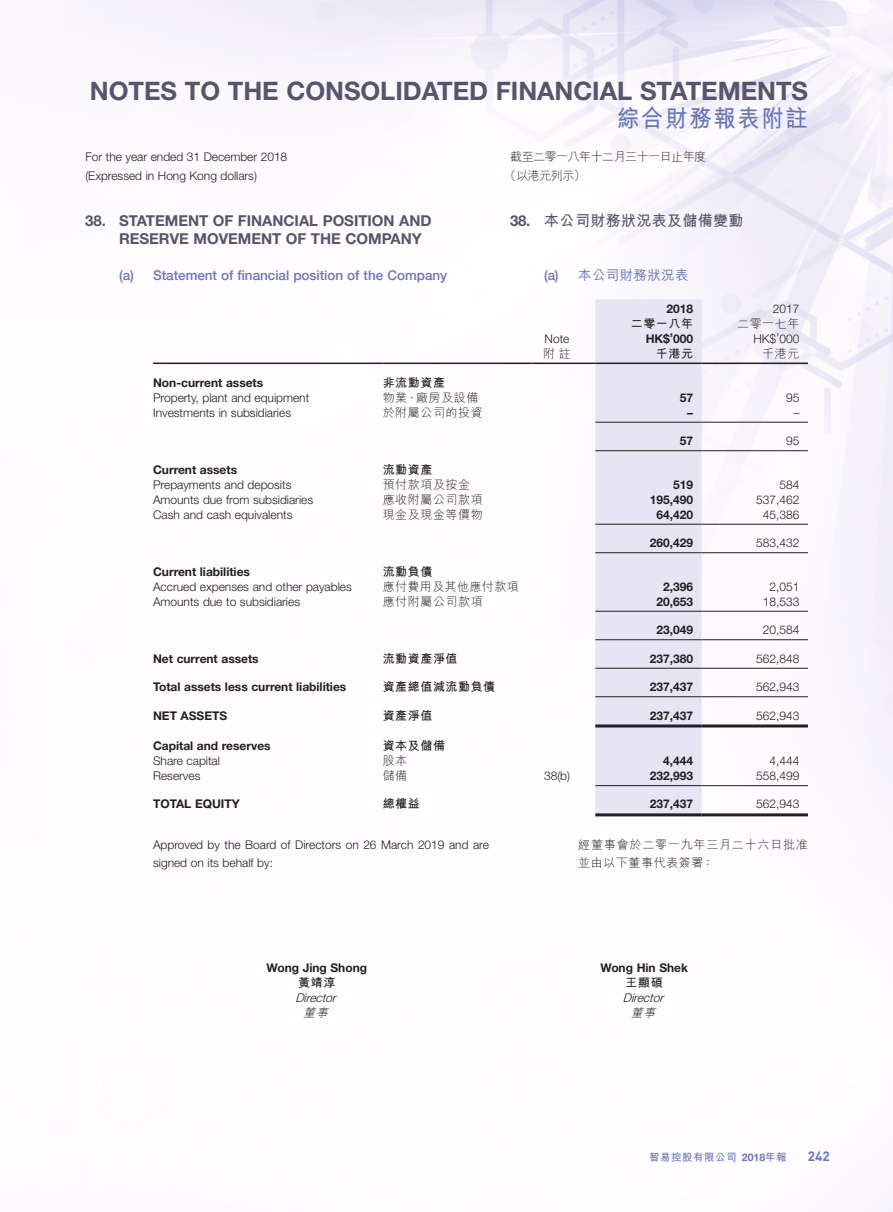
<style>
.page{position:relative;width:893px;height:1212px;background:#fff}
.page>*{position:absolute;margin:0;border:0;box-sizing:border-box;transform-origin:0 0}
.t1{font:700 25.5px "Helvetica Neue LT Std";color:#57556c}
.t2{font:700 24px "M Hei HK";letter-spacing:.08em;color:#6975c0;scale:.93 1}
.Heading_1{font:700 15px "Helvetica Neue LT Std";color:#57556c}
.C_Heading_1{font:700 15px "M Hei HK";letter-spacing:.025em;color:#57556c}
.C_Heading_1-2{font:700 15px "Helvetica Neue LT Std";color:#57556c}
.Heading_2{font:500 13.5px "Helvetica Neue LT Std";color:#6975c0}
.C_Heading_2{font:500 13.5px "M Hei HK";letter-spacing:.025em;color:#6975c0}
.t3{font:700 13.5px "DIN";color:#6975c0}
.C_Heading_2-2{font:500 13.5px "Helvetica Neue LT Std";color:#6975c0}
.Body_Text{font:300 12px/18.5px "Helvetica Neue LT Std";color:#231f20}
.Body_Text-2{font:700 12px "Helvetica Neue LT Std";color:#231f20}
.Body_Text-3{font:300 12px "M Hei HK";letter-spacing:.05em;color:#231f20}
.Body_Text-4{font:700 12px "M Hei HK";letter-spacing:.05em;color:#231f20}
.C_Body_Text{font:300 12px/18px "M Hei HK";letter-spacing:.05em;color:#231f20}
.C_Body_Text-2{font:300 12px/18.5px "M Hei HK";letter-spacing:-.04em;color:#231f20}
.Body_Text-5{font:italic 300 12px "Helvetica Neue LT Std";color:#231f20}
.Body_Text-6{font:italic 300 12px "M Hei HK";color:#231f20}
.t4{font:700 10.5px "M Hei HK";letter-spacing:.05em;color:#6975c0}
.t5{font:700 10.5px "Helvetica Neue LT Std";color:#6975c0}
.s1{font-family:"M Hei HK"}
</style>
<div class="page">
<div style="left:595px;top:300px;width:107px;height:513px;background:#e7e4f4"></div>
<hr style="left:153px;top:363px;width:230px;height:1px;background:#231f20">
<hr style="left:383px;top:363px;width:148px;height:1px;background:#231f20">
<hr style="left:531px;top:363px;width:64px;height:1px;background:#231f20">
<hr style="left:595px;top:363px;width:107px;height:1px;background:#231f20">
<hr style="left:702px;top:363px;width:106px;height:1px;background:#231f20">
<hr style="left:595px;top:422px;width:107px;height:1px;background:#231f20">
<hr style="left:702px;top:422px;width:106px;height:1px;background:#231f20">
<hr style="left:595px;top:450px;width:107px;height:1px;background:#231f20">
<hr style="left:702px;top:450px;width:106px;height:1px;background:#231f20">
<hr style="left:595px;top:524px;width:107px;height:1px;background:#231f20">
<hr style="left:702px;top:524px;width:106px;height:1px;background:#231f20">
<hr style="left:595px;top:552px;width:107px;height:1px;background:#231f20">
<hr style="left:702px;top:552px;width:106px;height:1px;background:#231f20">
<hr style="left:595px;top:611px;width:107px;height:1px;background:#231f20">
<hr style="left:702px;top:611px;width:106px;height:1px;background:#231f20">
<hr style="left:595px;top:639px;width:107px;height:1px;background:#231f20">
<hr style="left:702px;top:639px;width:106px;height:1px;background:#231f20">
<hr style="left:595px;top:668px;width:107px;height:1px;background:#231f20">
<hr style="left:702px;top:668px;width:106px;height:1px;background:#231f20">
<hr style="left:595px;top:696px;width:107px;height:1px;background:#231f20">
<hr style="left:702px;top:696px;width:106px;height:1px;background:#231f20">
<hr style="left:595px;top:724px;width:107px;height:3px;background:#231f20">
<hr style="left:702px;top:724px;width:106px;height:3px;background:#231f20">
<hr style="left:595px;top:785px;width:107px;height:1px;background:#231f20">
<hr style="left:702px;top:785px;width:106px;height:1px;background:#231f20">
<hr style="left:595px;top:813px;width:107px;height:3px;background:#231f20">
<hr style="left:702px;top:813px;width:106px;height:3px;background:#231f20">
<h1 class="t1" style="left:90px;top:75px;width:720px">NOTES TO THE CONSOLIDATED FINANCIAL STATEMENTS</h1>
<h2 class="t2" style="left:617px;top:101px;width:207px">綜合財務報表附註</h2>
<p class="Body_Text" style="left:85px;top:148px;width:203px">For the year ended 31 December 2018 (Expressed in Hong Kong dollars(</p>
<p class="C_Body_Text-2" style="left:504px;top:148px;width:203px;text-indent:6px">截至二零一八年十二月三十一日止年度（以港元列示(</p>
<p class="Heading_1" style="left:85px;top:211px;width:22px">38.</p>
<p class="Heading_1" style="left:119px;top:211px;width:314px">STATEMENT OF FINANCIAL POSITION AND</p>
<p class="Heading_1" style="left:119px;top:229px;width:304px">RESERVE MOVEMENT OF THE COMPANY</p>
<p class="Heading_2" style="left:153px;top:267px;width:296px">Statement of financial position of the Company</p>
<p class="Heading_2" style="left:119px;top:267px;width:16px">a( )</p>
<p class="C_Heading_1-2" style="left:510px;top:211px;width:22px">38.</p>
<p class="Body_Text-2" style="left:153px;top:375px;width:112px">Non-current assets</p>
<p class="Body_Text-4" style="left:383px;top:373px;width:64px">非流動資產</p>
<p class="Body_Text" style="left:153px;top:388px;width:158px">Property, plant and equipment</p>
<p class="Body_Text-3" style="left:383px;top:391px;width:97px">物業、廠房及設備</p>
<p class="Body_Text" style="left:153px;top:403px;width:140px">Investments in subsidiaries</p>
<p class="Body_Text-3" style="left:383px;top:406px;width:102px">於附屬公司的投資</p>
<p class="Body_Text-2" style="left:153px;top:462px;width:86px">Current assets</p>
<p class="Body_Text-4" style="left:383px;top:460px;width:51px">流動資產</p>
<p class="Body_Text" style="left:153px;top:475px;width:140px">Prepayments and deposits</p>
<p class="Body_Text-3" style="left:383px;top:478px;width:89px">預付款項及按金</p>
<p class="Body_Text" style="left:153px;top:490px;width:162px">Amounts due from subsidiaries</p>
<p class="Body_Text-3" style="left:383px;top:493px;width:102px">應收附屬公司款項</p>
<p class="Body_Text" style="left:153px;top:505px;width:141px">Cash and cash equivalents</p>
<p class="Body_Text-3" style="left:383px;top:508px;width:102px">現金及現金等價物</p>
<p class="Body_Text-2" style="left:153px;top:564px;width:98px">Current liabilities</p>
<p class="Body_Text-4" style="left:383px;top:562px;width:51px">流動負債</p>
<p class="Body_Text" style="left:153px;top:577px;width:200px">Accrued expenses and other payables</p>
<p class="Body_Text-3" style="left:383px;top:580px;width:138px">應付費用及其他應付款項</p>
<p class="Body_Text" style="left:153px;top:592px;width:149px">Amounts due to subsidiaries</p>
<p class="Body_Text-3" style="left:383px;top:595px;width:102px">應付附屬公司款項</p>
<p class="Body_Text-2" style="left:153px;top:651px;width:107px">Net current assets</p>
<p class="Body_Text-4" style="left:383px;top:649px;width:76px">流動資產淨值</p>
<p class="Body_Text-2" style="left:153px;top:679px;width:195px">Total assets less current liabilities</p>
<p class="Body_Text-4" style="left:383px;top:678px;width:114px">資產總值減流動負債</p>
<p class="Body_Text-2" style="left:153px;top:708px;width:76px">NET ASSETS</p>
<p class="Body_Text-4" style="left:383px;top:706px;width:51px">資產淨值</p>
<p class="Body_Text-2" style="left:153px;top:738px;width:119px">Capital and reserves</p>
<p class="Body_Text-4" style="left:383px;top:737px;width:64px">資本及儲備</p>
<p class="Body_Text" style="left:153px;top:751px;width:68px">Share capital</p>
<p class="Body_Text-3" style="left:383px;top:754px;width:26px">股本</p>
<p class="Body_Text" style="left:153px;top:766px;width:49px">Reserves</p>
<p class="Body_Text-3" style="left:383px;top:769px;width:26px">儲備</p>
<p class="Body_Text-4" style="left:383px;top:795px;width:39px">總權益</p>
<p class="Body_Text-2" style="left:153px;top:797px;width:88px">TOTAL EQUITY</p>
<p class="Body_Text" style="left:153px;top:836px;width:337px;line-height:18px">Approved by the Board of Directors on 26 March 2019 and are signed on its behalf by:</p>
<p class="C_Heading_1" style="left:544px;top:210px;width:201px">本公司財務狀況表及儲備變動</p>
<p class="C_Heading_2-2" style="left:544px;top:267px;width:16px">a( )</p>
<p class="C_Heading_2" style="left:578px;top:265px;width:112px">本公司財務狀況表</p>
<p class="Body_Text-2" style="left:666px;top:301px;width:28px">2018</p>
<p class="Body_Text" style="left:773px;top:299px;width:28px">2017</p>
<p class="Body_Text-4" style="left:631px;top:315px;width:64px">二零一八年</p>
<p class="Body_Text-3" style="left:737px;top:317px;width:64px">二零一七年</p>
<p class="Body_Text" style="left:545px;top:329px;width:26px">Note</p>
<p class="Body_Text-2" style="left:646px;top:331px;width:49px">HK ’$ 000</p>
<p class="Body_Text" style="left:753px;top:329px;width:48px">HK ‘$ 000</p>
<p class="Body_Text-3" style="left:543px;top:347px;width:29px">附註</p>
<p class="Body_Text-4" style="left:656px;top:345px;width:39px">千港元</p>
<p class="Body_Text-3" style="left:762px;top:347px;width:39px">千港元</p>
<p class="Body_Text-2" style="left:680px;top:390px;width:15px">57</p>
<p class="Body_Text" style="left:786px;top:388px;width:15px">95</p>
<p class="Body_Text-2" style="left:687px;top:405px;width:7px">–</p>
<p class="Body_Text" style="left:793px;top:403px;width:7px">–</p>
<p class="Body_Text-2" style="left:680px;top:433px;width:15px">57</p>
<p class="Body_Text" style="left:786px;top:431px;width:15px">95</p>
<p class="Body_Text-2" style="left:673px;top:477px;width:21px">519</p>
<p class="Body_Text" style="left:779px;top:475px;width:21px">584</p>
<p class="Body_Text-2" style="left:650px;top:492px;width:45px">195,490</p>
<p class="Body_Text" style="left:756px;top:490px;width:45px">537,462</p>
<p class="Body_Text-2" style="left:657px;top:507px;width:38px">64,420</p>
<p class="Body_Text" style="left:763px;top:505px;width:38px">45,386</p>
<p class="Body_Text-2" style="left:650px;top:535px;width:45px">260,429</p>
<p class="Body_Text" style="left:756px;top:533px;width:45px">583,432</p>
<p class="Body_Text-2" style="left:663px;top:579px;width:31px">2,396</p>
<p class="Body_Text" style="left:769px;top:577px;width:31px">2,051</p>
<p class="Body_Text-2" style="left:657px;top:594px;width:38px">20,653</p>
<p class="Body_Text" style="left:763px;top:592px;width:38px">18,533</p>
<p class="Body_Text-2" style="left:657px;top:622px;width:38px">23,049</p>
<p class="Body_Text" style="left:763px;top:620px;width:38px">20,584</p>
<p class="Body_Text-2" style="left:650px;top:651px;width:45px">237,380</p>
<p class="Body_Text" style="left:756px;top:649px;width:45px">562,848</p>
<p class="Body_Text-2" style="left:650px;top:679px;width:45px">237,437</p>
<p class="Body_Text" style="left:756px;top:677px;width:45px">562,943</p>
<p class="Body_Text-2" style="left:650px;top:708px;width:45px">237,437</p>
<p class="Body_Text" style="left:756px;top:706px;width:45px">562,943</p>
<p class="Body_Text" style="left:544px;top:766px;width:27px">3 8 (b(</p>
<p class="Body_Text-2" style="left:663px;top:753px;width:31px">4,444</p>
<p class="Body_Text" style="left:769px;top:751px;width:31px">4,444</p>
<p class="Body_Text-2" style="left:650px;top:768px;width:45px">232,993</p>
<p class="Body_Text" style="left:756px;top:766px;width:45px">558,499</p>
<p class="Body_Text-2" style="left:650px;top:797px;width:45px">237,437</p>
<p class="Body_Text" style="left:756px;top:795px;width:45px">562,943</p>
<p class="C_Body_Text" style="left:578px;top:836px;width:231px">經董事會於二零一九年三月二十六日批准並由以下董事代表簽署：</p>
<p class="Body_Text-2" style="left:267px;top:961px;width:102px">Wong Jing Shong</p>
<p class="Body_Text-2" style="left:600px;top:961px;width:89px">Wong Hin Shek</p>
<p class="Body_Text-4" style="left:298px;top:974px;width:39px">黃靖淳</p>
<p class="Body_Text-4" style="left:626px;top:974px;width:39px">王顯碩</p>
<p class="Body_Text-5" style="left:295px;top:991px;width:46px">Director</p>
<p class="Body_Text-5" style="left:623px;top:991px;width:46px">Director</p>
<p class="Body_Text-6" style="left:303px;top:1007px;width:29px">董事</p>
<p class="Body_Text-6" style="left:631px;top:1007px;width:29px">董事</p>
<p class="t4" style="left:649px;top:1149px;width:89px">智易控股有限公司</p>
<p class="t5" style="left:742px;top:1150px;width:46px">2018<span class="s1">年報</span></p>
<p class="t3" style="left:808px;top:1147px;width:23px">242</p>
</div>
